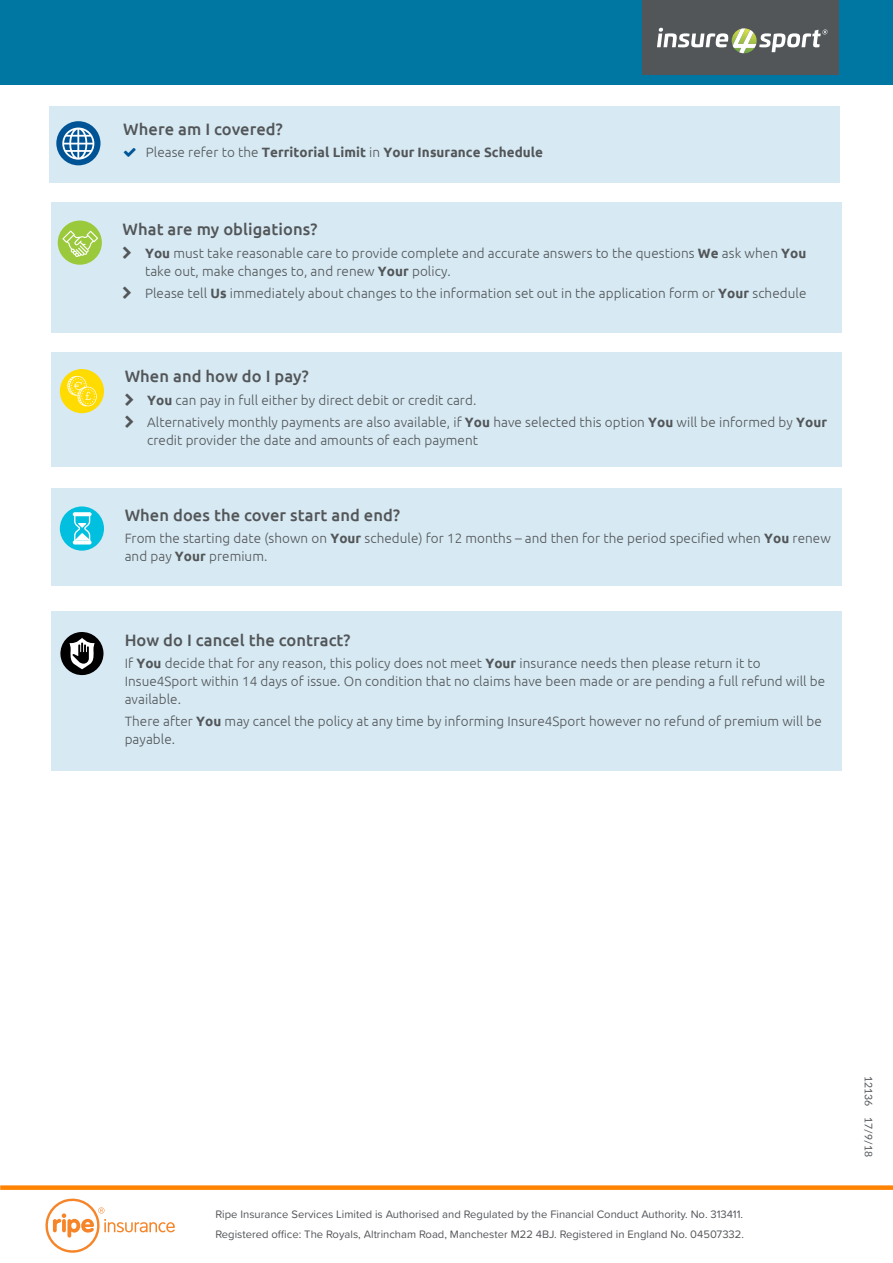
<style>
.page{position:relative;width:893px;height:1263px;background:#fff}
.page>*{position:absolute;margin:0;border:0;box-sizing:border-box;transform-origin:0 0}
.t1{font:500 16.5px "Ubuntu";letter-spacing:.005em;color:#525658}
.t2{font:300 13.5px/18px "Ubuntu";letter-spacing:.005em;color:#525658}
.t3{font:700 13.5px "Ubuntu";letter-spacing:.005em;color:#525658}
.t4{font:11.25px/19.8px "Proxima Soft";color:#54565a}
.t5{font:10.5px "Lato";color:#54565a}
.s1{font-weight:300}
.s2{font-weight:700}
</style>
<div class="page">
<div style="left:0;top:1185px;width:893px;height:5px;background:#ff8200"></div>
<svg style="left:45px;top:1198px;width:130px;height:55px"></svg>
<div style="left:0;top:0;width:893px;height:85px;background:#0076a3"></div>
<div style="left:642px;top:0;width:197px;height:74px;background:#525658"></div>
<svg style="left:657px;top:28px;width:171px;height:25px"></svg>
<div style="left:51px;top:202px;width:791px;height:131px;background:#d7e9f3"></div>
<div style="left:51px;top:353px;width:791px;height:114px;background:#d7e9f3"></div>
<div style="left:51px;top:488px;width:791px;height:97px;background:#d7e9f3"></div>
<div style="left:51px;top:611px;width:791px;height:160px;background:#d7e9f3"></div>
<div style="left:58px;top:221px;width:44px;height:44px;background:#9aca3c;border-radius:50%"></div>
<svg style="left:62px;top:230px;width:36px;height:27px"></svg>
<div style="left:60px;top:369px;width:44px;height:44px;background:#ffdb00;border-radius:50%"></div>
<svg style="left:67px;top:376px;width:30px;height:30px"></svg>
<div style="left:60px;top:506px;width:44px;height:45px;background:#00bfdf;border-radius:50%"></div>
<hr style="left:73px;top:540px;width:19px;height:4px;background:#fff;border-radius:2px">
<svg style="left:73px;top:512px;width:19px;height:4px"></svg>
<svg style="left:74px;top:515px;width:16px;height:26px"></svg>
<svg style="left:60px;top:632px;width:44px;height:43px"></svg>
<div style="left:50px;top:106px;width:790px;height:77px;background:#d7e9f3"></div>
<div style="left:56px;top:121px;width:44px;height:44px;background:#005496;border-radius:50%"></div>
<svg style="left:62px;top:128px;width:32px;height:32px"></svg>
<p class="t1" style="left:123px;top:119px;width:161px">Where am I covered?</p>
<p class="t3" style="left:146px;top:144px;width:399px"><span class="s1">Please refer to the</span> Territorial Limit <span class="s1">in</span> Your Insurance Schedule</p>
<p class="t1" style="left:123px;top:219px;width:196px">What are my obligations?</p>
<p class="t2" style="left:145px;top:244px;width:663px"><span class="s2">You</span> must take reasonable care to provide complete and accurate answers to the questions <span class="s2">We</span> ask when <span class="s2">You </span>take out, make changes to, and renew <span class="s2">Your</span> policy.</p>
<p class="t2" style="left:145px;top:284px;width:663px">Please tell <span class="s2">Us</span> immediately about changes to the information set out in the application form or <span class="s2">Your</span> schedule</p>
<p class="t1" style="left:125px;top:366px;width:186px">When and how do I pay?</p>
<p class="t2" style="left:147px;top:388px;width:681px;line-height:22.2px"><span class="s2">You</span> can pay in full either by direct debit or credit card.<br>Alternatively monthly payments are also available, if <span class="s2">You</span> have selected this option <span class="s2">You</span> will be informed by <span class="s2">Your</span></p>
<p class="t2" style="left:147px;top:431px;width:332px">credit provider the date and amounts of each payment</p>
<p class="t1" style="left:125px;top:505px;width:277px">When does the cover start and end?</p>
<p class="t2" style="left:125px;top:529px;width:708px">From the starting date (shown on <span class="s2">Your</span> schedule) for 12 months – and then for the period specified when <span class="s2">You</span> renew and pay <span class="s2">Your</span> premium.</p>
<p class="t1" style="left:125px;top:629px;width:227px">How do I cancel the contract?</p>
<p class="t2" style="left:125px;top:654px;width:702px">If <span class="s2">You</span> decide that for any reason, this policy does not meet <span class="s2">Your</span> insurance needs then please return it to<br>Insue4Sport within 14 days of issue. On condition that no claims have been made or are pending a full refund will be available.</p>
<p class="t2" style="left:125px;top:712px;width:698px">There after <span class="s2">You</span> may cancel the policy at any time by informing Insure4Sport however no refund of premium will be payable.</p>
<p class="t4" style="left:215px;top:1203px;width:530px">Ripe Insurance Services Limited is Authorised and Regulated by the Financial Conduct Authority. No. 313411.<br>Registered office: The Royals, Altrincham Road, Manchester M22 4BJ. Registered in England No. 04507332.</p>
<p class="t5" style="left:876px;top:1075px;width:83px;rotate:90deg">12136 17/9/18</p>
</div>
